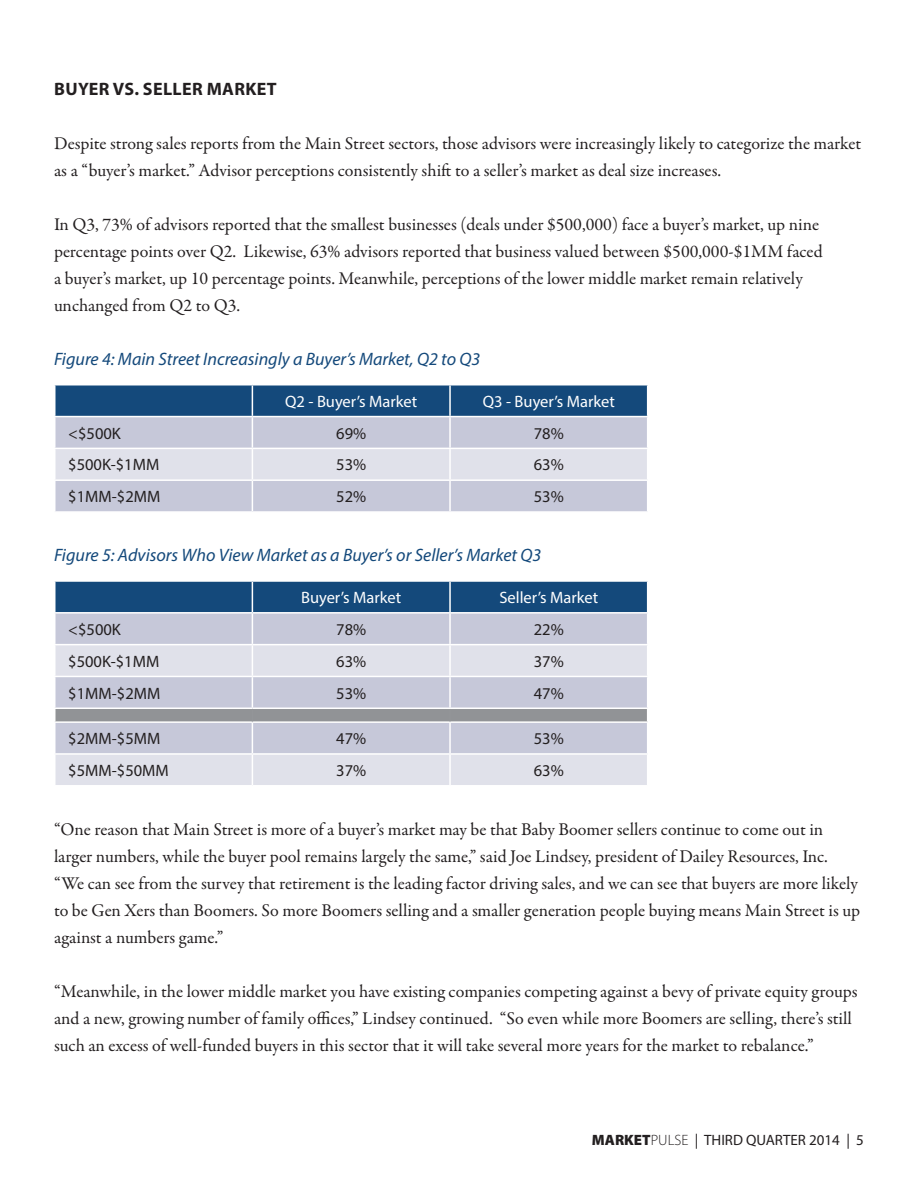
<style>
.page{position:relative;width:918px;height:1188px;background:#fff}
.page>*{position:absolute;margin:0;border:0;box-sizing:border-box;transform-origin:0 0}
.t1{font:18px/27px "Garamond Premr Pro";color:#231f20}
.t2{font:italic 18px "Myriad Pro";color:#14497b}
.t3{font:700 18px "Myriad Pro";letter-spacing:.02em;color:#231f20}
.t4{font:16.5px "Myriad Pro";color:#231f20}
.t5{font:16.5px "Myriad Pro";color:#fff}
.t6{font:15px "Myriad Pro";color:#231f20}
.s1{font-weight:900}
.s2{font-weight:300}
</style>
<div class="page">
<div style="left:56px;top:386px;width:591px;height:30px;background:#14497b"></div>
<div style="left:56px;top:417px;width:591px;height:94px;background:#c6c8d9"></div>
<div style="left:56px;top:449px;width:591px;height:30px;background:#e0e1ea"></div>
<hr style="left:252px;top:386px;width:1px;height:30px;background:#fff">
<hr style="left:449px;top:386px;width:2px;height:30px;background:#fff">
<hr style="left:252px;top:417px;width:1px;height:31px;background:#fff">
<hr style="left:449px;top:417px;width:2px;height:31px;background:#fff">
<hr style="left:54px;top:448px;width:198px;height:1px;background:#fff">
<hr style="left:252px;top:448px;width:198px;height:1px;background:#fff">
<hr style="left:252px;top:449px;width:1px;height:30px;background:#fff">
<hr style="left:450px;top:448px;width:198px;height:1px;background:#fff">
<hr style="left:449px;top:449px;width:2px;height:30px;background:#fff">
<hr style="left:54px;top:479px;width:198px;height:2px;background:#fff">
<hr style="left:252px;top:479px;width:198px;height:2px;background:#fff">
<hr style="left:252px;top:481px;width:1px;height:30px;background:#fff">
<hr style="left:450px;top:479px;width:198px;height:2px;background:#fff">
<hr style="left:449px;top:481px;width:2px;height:30px;background:#fff">
<div style="left:56px;top:582px;width:591px;height:30px;background:#14497b"></div>
<div style="left:56px;top:614px;width:591px;height:30px;background:#c6c8d9"></div>
<svg style="left:56px;top:645px;width:591px;height:140px;fill:#e0e1ea"></svg>
<hr style="left:252px;top:582px;width:1px;height:30px;background:#fff">
<hr style="left:449px;top:582px;width:2px;height:30px;background:#fff">
<hr style="left:252px;top:614px;width:1px;height:30px;background:#fff">
<hr style="left:449px;top:614px;width:2px;height:30px;background:#fff">
<hr style="left:252px;top:645px;width:1px;height:31px;background:#fff">
<hr style="left:449px;top:645px;width:2px;height:31px;background:#fff">
<hr style="left:54px;top:676px;width:198px;height:1px;background:#fff">
<hr style="left:252px;top:676px;width:198px;height:1px;background:#fff">
<hr style="left:252px;top:677px;width:1px;height:31px;background:#fff">
<hr style="left:450px;top:676px;width:198px;height:1px;background:#fff">
<hr style="left:449px;top:677px;width:2px;height:31px;background:#fff">
<hr style="left:54px;top:721px;width:198px;height:2px;background:#fff">
<hr style="left:252px;top:721px;width:198px;height:2px;background:#fff">
<hr style="left:252px;top:723px;width:1px;height:30px;background:#fff">
<hr style="left:450px;top:721px;width:198px;height:2px;background:#fff">
<hr style="left:449px;top:723px;width:2px;height:30px;background:#fff">
<hr style="left:54px;top:753px;width:198px;height:2px;background:#fff">
<hr style="left:252px;top:753px;width:198px;height:2px;background:#fff">
<hr style="left:252px;top:755px;width:1px;height:30px;background:#fff">
<hr style="left:450px;top:753px;width:198px;height:2px;background:#fff">
<hr style="left:449px;top:755px;width:2px;height:30px;background:#fff">
<svg style="left:55px;top:708px;width:593px;height:14px"></svg>
<p class="t3" style="left:54px;top:77px;width:224px">BUYER VS. SELLER MARKET</p>
<p class="t1" style="left:54px;top:130px;width:809px">Despite strong sales reports from the Main Street sectors, those advisors were increasingly likely to categorize the market as a “buyer’s market.” Advisor perceptions consistently shift to a seller’s market as deal size increases.</p>
<p class="t1" style="left:54px;top:211px;width:770px">In Q3, 73% of advisors reported that the smallest businesses (deals under $500,000) face a buyer’s market, up nine percentage points over Q2. Likewise, 63% advisors reported that business valued between $500,000-$1MM faced a buyer’s market, up 10 percentage points. Meanwhile, perceptions of the lower middle market remain relatively unchanged from Q2 to Q3.</p>
<p class="t2" style="left:54px;top:347px;width:428px">Figure 4: Main Street Increasingly a Buyer’s Market, Q2 to Q3</p>
<p class="t5" style="left:285px;top:391px;width:134px">Q2 - Buyer’s Market</p>
<p class="t5" style="left:483px;top:391px;width:134px">Q3 - Buyer’s Market</p>
<p class="t4" style="left:68px;top:423px;width:54px">&lt;$500K</p>
<p class="t4" style="left:336px;top:423px;width:31px">69%</p>
<p class="t4" style="left:534px;top:423px;width:31px">78%</p>
<p class="t4" style="left:68px;top:455px;width:93px">$500K-$1MM</p>
<p class="t4" style="left:336px;top:455px;width:31px">53%</p>
<p class="t4" style="left:534px;top:455px;width:31px">63%</p>
<p class="t4" style="left:68px;top:487px;width:94px">$1MM-$2MM</p>
<p class="t4" style="left:336px;top:487px;width:31px">52%</p>
<p class="t4" style="left:534px;top:487px;width:31px">53%</p>
<p class="t2" style="left:54px;top:544px;width:489px">Figure 5: Advisors Who View Market as a Buyer’s or Seller’s Market Q3</p>
<p class="t5" style="left:301px;top:587px;width:102px">Buyer’s Market</p>
<p class="t5" style="left:499px;top:587px;width:100px">Seller’s Market</p>
<p class="t4" style="left:68px;top:619px;width:54px">&lt;$500K</p>
<p class="t4" style="left:336px;top:619px;width:31px">78%</p>
<p class="t4" style="left:534px;top:619px;width:31px">22%</p>
<p class="t4" style="left:68px;top:651px;width:93px">$500K-$1MM</p>
<p class="t4" style="left:336px;top:651px;width:31px">63%</p>
<p class="t4" style="left:534px;top:651px;width:31px">37%</p>
<p class="t4" style="left:68px;top:683px;width:94px">$1MM-$2MM</p>
<p class="t4" style="left:336px;top:683px;width:31px">53%</p>
<p class="t4" style="left:534px;top:683px;width:31px">47%</p>
<p class="t4" style="left:68px;top:729px;width:94px">$2MM-$5MM</p>
<p class="t4" style="left:336px;top:729px;width:31px">47%</p>
<p class="t4" style="left:534px;top:729px;width:31px">53%</p>
<p class="t4" style="left:68px;top:760px;width:102px">$5MM-$50MM</p>
<p class="t4" style="left:336px;top:760px;width:31px">37%</p>
<p class="t4" style="left:534px;top:760px;width:31px">63%</p>
<p class="t1" style="left:54px;top:816px;width:808px">“One reason that Main Street is more of a buyer’s market may be that Baby Boomer sellers continue to come out in larger numbers, while the buyer pool remains largely the same,” said Joe Lindsey, president of Dailey Resources, Inc. “We can see from the survey that retirement is the leading factor driving sales, and we can see that buyers are more likely to be Gen Xers than Boomers. So more Boomers selling and a smaller generation people buying means Main Street is up against a numbers game.”</p>
<p class="t1" style="left:54px;top:978px;width:805px">“Meanwhile, in the lower middle market you have existing companies competing against a bevy of private equity groups and a new, growing number of family offices,” Lindsey continued. “So even while more Boomers are selling, there’s still such an excess of well-funded buyers in this sector that it will take several more years for the market to rebalance.”</p>
<p class="t6" style="left:592px;top:1131px;width:274px"><span class="s1">MARKET</span><span class="s2">PULSE</span> | THIRD QUARTER 2014 | 5</p>
</div>
